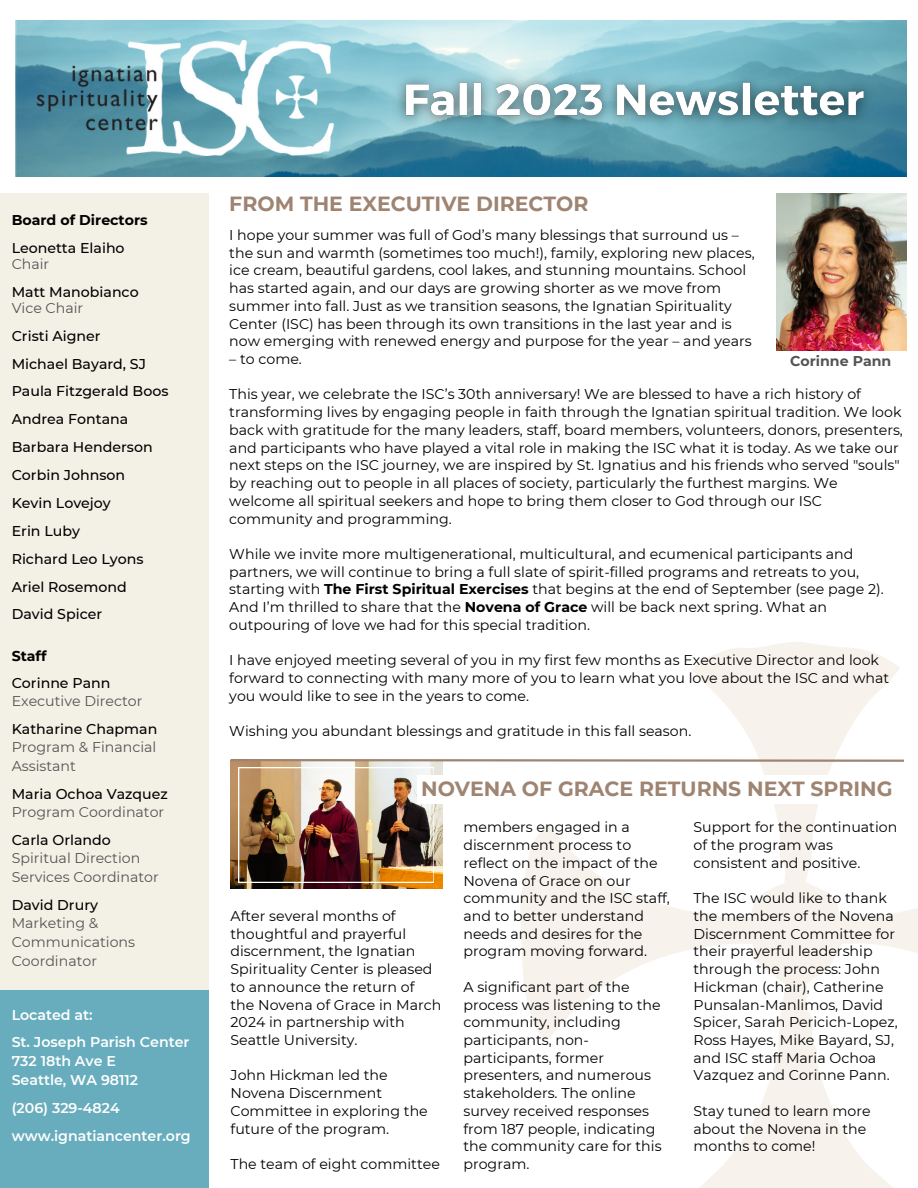
<style>
.page{position:relative;width:918px;height:1188px;background:#fff}
.page>*{position:absolute;margin:0;border:0;box-sizing:border-box;transform-origin:0 0}
.t1{font:700 20.4px "Montserrat";color:#9e8471}
.t2{font:14.1px/17.7px "Montserrat";color:#000}
.t3{font:500 14.1px "Montserrat";color:#000}
.t4{font:14.1px/18.9px "Montserrat";color:#545454}
.t5{font:600 14.1px "Montserrat";color:#fff}
.t6{font:700 14.1px "Montserrat";color:#000}
.t7{font:700 14.1px "Montserrat";color:#545454}
.s1{font-weight:700}
</style>
<div class="page">
<div style="left:0;top:193px;width:208px;height:798px;background:#f3f0e5"></div>
<div style="left:0;top:991px;width:208px;height:197px;background:#68adbd"></div>
<svg style="left:520px;top:642px;width:398px;height:546px"></svg>
<img style="left:16px;top:20px;width:891px;height:157px">
<img style="left:37px;top:41px;width:297px;height:115px">
<img style="left:231px;top:883px;width:211px;height:6px">
<img style="left:777px;top:193px;width:129px;height:158px">
<svg style="left:230px;top:758px;width:676px;height:125px"></svg>
<img style="left:387px;top:64px;width:497px;height:74px">
<div style="left:417px;top:775px;width:480px;height:29px;background:#fff"></div>
<p class="t6" style="left:12px;top:211px;width:138px">Board of Directors</p>
<p class="t3" style="left:12px;top:239px;width:114px">Leonetta Elaiho</p>
<p class="t4" style="left:12px;top:254px;width:39px">Chair</p>
<p class="t3" style="left:12px;top:283px;width:129px">Matt Manobianco</p>
<p class="t4" style="left:12px;top:298px;width:73px">Vice Chair</p>
<p class="t3" style="left:12px;top:327px;width:90px">Cristi Aigner</p>
<p class="t3" style="left:12px;top:355px;width:136px">Michael Bayard, SJ</p>
<p class="t3" style="left:12px;top:383px;width:158px">Paula Fitzgerald Boos</p>
<p class="t3" style="left:12px;top:411px;width:118px">Andrea Fontana</p>
<p class="t3" style="left:12px;top:438px;width:142px">Barbara Henderson</p>
<p class="t3" style="left:12px;top:466px;width:115px">Corbin Johnson</p>
<p class="t3" style="left:12px;top:494px;width:101px">Kevin Lovejoy</p>
<p class="t3" style="left:12px;top:522px;width:70px">Erin Luby</p>
<p class="t3" style="left:12px;top:550px;width:133px">Richard Leo Lyons</p>
<p class="t3" style="left:12px;top:578px;width:116px">Ariel Rosemond</p>
<p class="t3" style="left:12px;top:606px;width:92px">David Spicer</p>
<p class="t6" style="left:12px;top:647px;width:36px">Staff</p>
<p class="t3" style="left:12px;top:675px;width:100px">Corinne Pann</p>
<p class="t4" style="left:12px;top:692px;width:132px">Executive Director</p>
<p class="t3" style="left:12px;top:721px;width:147px">Katharine Chapman</p>
<p class="t4" style="left:12px;top:738px;width:146px">Program &amp; Financial<br>Assistant</p>
<p class="t3" style="left:12px;top:786px;width:158px">Maria Ochoa Vazquez</p>
<p class="t4" style="left:12px;top:803px;width:154px">Program Coordinator</p>
<p class="t3" style="left:12px;top:832px;width:101px">Carla Orlando</p>
<p class="t4" style="left:12px;top:849px;width:148px">Spiritual Direction<br>Services Coordinator</p>
<p class="t4" style="left:12px;top:914px;width:125px">Marketing &amp;<br>Communications<br>Coordinator</p>
<p class="t3" style="left:12px;top:896px;width:88px">David Drury</p>
<p class="t5" style="left:12px;top:1006px;width:83px">Located at:</p>
<p class="t5" style="left:12px;top:1034px;width:179px">St. Joseph Parish Center</p>
<p class="t5" style="left:12px;top:1053px;width:106px">732 18th Ave E</p>
<p class="t5" style="left:12px;top:1072px;width:128px">Seattle, WA 98112</p>
<p class="t5" style="left:12px;top:1099px;width:110px">(206) 329-4824</p>
<p class="t5" style="left:12px;top:1127px;width:181px">www.ignatiancenter.org</p>
<p class="t1" style="left:229px;top:192px;width:361px">FROM THE EXECUTIVE DIRECTOR</p>
<p class="t2" style="left:229px;top:226px;width:511px">I hope your summer was full of God’s many blessings that surround us –</p>
<p class="t2" style="left:229px;top:244px;width:527px">the sun and warmth (sometimes too much!), family, exploring new places,</p>
<p class="t2" style="left:229px;top:262px;width:518px">ice cream, beautiful gardens, cool lakes, and stunning mountains. School</p>
<p class="t2" style="left:229px;top:279px;width:493px">has started again, and our days are growing shorter as we move from</p>
<p class="t2" style="left:229px;top:297px;width:504px">summer into fall. Just as we transition seasons, the Ignatian Spirituality</p>
<p class="t2" style="left:229px;top:315px;width:504px">Center (ISC) has been through its own transitions in the last year and is</p>
<p class="t2" style="left:229px;top:332px;width:524px">now emerging with renewed energy and purpose for the year – and years</p>
<p class="t2" style="left:229px;top:350px;width:74px">– to come.</p>
<p class="t2" style="left:229px;top:386px;width:675px">This year, we celebrate the ISC’s 30th anniversary! We are blessed to have a rich history of transforming lives by engaging people in faith through the Ignatian spiritual tradition. We look back with gratitude for the many leaders, staff, board members, volunteers, donors, presenters, and participants who have played a vital role in making the ISC what it is today. As we take our next steps on the ISC journey, we are inspired by St. Ignatius and his friends who served "souls" by reaching out to people in all places of society, particularly the furthest margins. We welcome all spiritual seekers and hope to bring them closer to God through our ISC community and programming.</p>
<p class="t2" style="left:229px;top:545px;width:656px">While we invite more multigenerational, multicultural, and ecumenical participants and partners, we will continue to bring a full slate of spirit-filled programs and retreats to you, starting with <span class="s1">The First Spiritual Exercises</span> that begins at the end of September (see page 2).<br>And I’m thrilled to share that the <span class="s1">Novena of Grace</span> will be back next spring. What an outpouring of love we had for this special tradition.</p>
<p class="t2" style="left:229px;top:651px;width:661px">I have enjoyed meeting several of you in my first few months as Executive Director and look forward to connecting with many more of you to learn what you love about the ISC and what you would like to see in the years to come.</p>
<p class="t2" style="left:229px;top:722px;width:464px">Wishing you abundant blessings and gratitude in this fall season.</p>
<p class="t7" style="left:790px;top:352px;width:103px">Corinne Pann</p>
<p class="t1" style="left:421px;top:776px;width:473px">NOVENA OF GRACE RETURNS NEXT SPRING</p>
<p class="t2" style="left:231px;top:907px;width:212px">After several months of thoughtful and prayerful discernment, the Ignatian<br>Spirituality Center is pleased to announce the return of the Novena of Grace in March<br>2024 in partnership with<br>Seattle University.</p>
<p class="t2" style="left:231px;top:1067px;width:199px">John Hickman led the<br>Novena Discernment<br>Committee in exploring the future of the program.</p>
<p class="t2" style="left:231px;top:1155px;width:211px">The team of eight committee</p>
<p class="t2" style="left:463px;top:819px;width:208px">members engaged in a discernment process to reflect on the impact of the<br>Novena of Grace on our community and the ISC staff, and to better understand needs and desires for the program moving forward.</p>
<p class="t2" style="left:463px;top:978px;width:199px">A significant part of the process was listening to the community, including participants, non-</p>
<p class="t2" style="left:463px;top:1049px;width:200px">participants, former presenters, and numerous stakeholders. The online survey received responses from 187 people, indicating the community care for this program.</p>
<p class="t2" style="left:694px;top:819px;width:205px">Support for the continuation of the program was</p>
<p class="t2" style="left:694px;top:854px;width:168px">consistent and positive.</p>
<p class="t2" style="left:694px;top:889px;width:203px">The ISC would like to thank the members of the Novena<br>Discernment Committee for</p>
<p class="t2" style="left:694px;top:943px;width:206px">their prayerful leadership through the process: John<br>Hickman (chair), Catherine<br>Punsalan-Manlimos, David<br>Spicer, Sarah Pericich-Lopez,<br>Ross Hayes, Mike Bayard, SJ, and ISC staff Maria Ochoa<br>Vazquez and Corinne Pann.</p>
<p class="t2" style="left:694px;top:1102px;width:179px">Stay tuned to learn more about the Novena in the months to come!</p>
</div>
